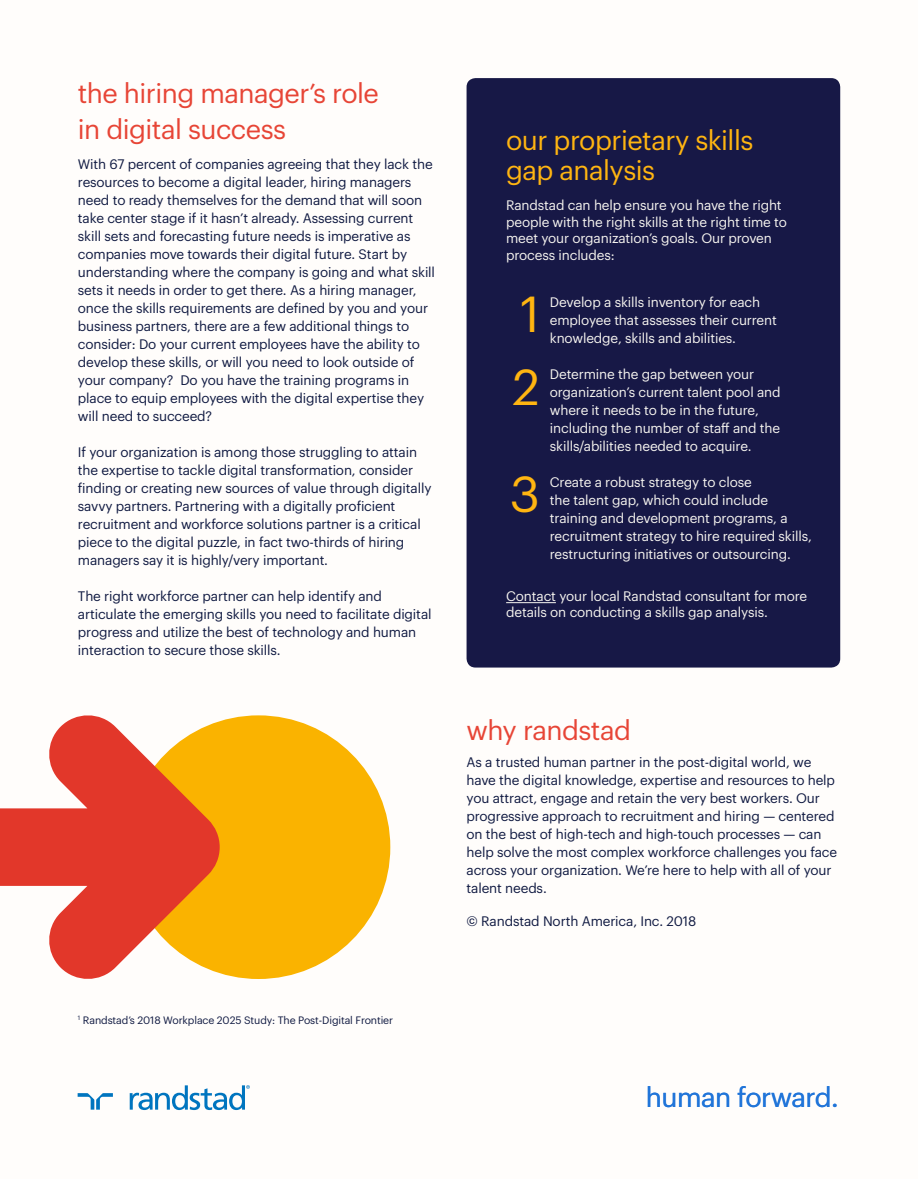
<style>
.page{position:relative;width:918px;height:1188px;background:#fff}
.page>*{position:absolute;margin:0;border:0;box-sizing:border-box;transform-origin:0 0}
.t1{font:49.5px/73.1px "Graphik";color:#ffb511}
.t2{font:27px/36px "Graphik";letter-spacing:-.02em;color:#e74536}
.t3{font:27px/30px "Graphik";letter-spacing:-.02em;color:#ffb511}
.t4{font:27px "Graphik";letter-spacing:-.02em;color:#2175d9}
.t5{font:13.5px/18px "Graphik";letter-spacing:-.01em;color:#0f1941}
.t6{font:13.5px/18px "Graphik";letter-spacing:-.01em;color:#f7f5f0}
.t7{font:10.5px "Graphik";letter-spacing:-.01em;color:#0f1941}
</style>
<div class="page">
<div style="left:0;top:0;width:918px;height:1178px;background:#fffdfb"></div>
<div style="left:127px;top:715px;width:263px;height:264px;background:#fab300;border-radius:50%"></div>
<svg style="left:0;top:715px;width:220px;height:264px;fill:#e2372a"></svg>
<svg style="left:78px;top:1093px;width:35px;height:17px"></svg>
<svg style="left:130px;top:1085px;width:120px;height:25px"></svg>
<div style="left:467px;top:78px;width:373px;height:590px;background:#171846;border-radius:9px"></div>
<hr style="left:506px;top:602px;width:50px;height:1px;background:#f7f5f0">
<h2 class="t2" style="left:78px;top:73px;width:302px">the hiring manager’s role in digital success</h2>
<p class="t5" style="left:78px;top:154px;width:359px">With 67 percent of companies agreeing that they lack the resources to become a digital leader, hiring managers need to ready themselves for the demand that will soon take center stage if it hasn’t already. Assessing current skill sets and forecasting future needs is imperative as companies move towards their digital future. Start by understanding where the company is going and what skill sets it needs in order to get there. As a hiring manager, once the skills requirements are defined by you and your business partners, there are a few additional things to consider: Do your current employees have the ability to develop these skills, or will you need to look outside of your company? Do you have the training programs in place to equip employees with the digital expertise they will need to succeed?</p>
<p class="t5" style="left:78px;top:442px;width:355px">If your organization is among those struggling to attain the expertise to tackle digital transformation, consider finding or creating new sources of value through digitally savvy partners. Partnering with a digitally proficient recruitment and workforce solutions partner is a critical piece to the digital puzzle, in fact two-thirds of hiring managers say it is highly/very important.</p>
<p class="t5" style="left:78px;top:586px;width:355px">The right workforce partner can help identify and articulate the emerging skills you need to facilitate digital progress and utilize the best of technology and human interaction to secure those skills.</p>
<h2 class="t3" style="left:506px;top:123px;width:249px">our proprietary skills gap analysis</h2>
<p class="t6" style="left:506px;top:196px;width:282px;line-height:16.5px">Randstad can help ensure you have the right people with the right skills at the right time to meet your organization’s goals. Our proven process includes:</p>
<h1 class="t1" style="left:513px;top:274px;width:29px">1<br>2</h1>
<h1 class="t1" style="left:510px;top:454px;width:31px">3</h1>
<p class="t6" style="left:550px;top:292px;width:229px">Develop a skills inventory for each employee that assesses their current knowledge, skills and abilities.</p>
<p class="t6" style="left:550px;top:364px;width:232px">Determine the gap between your organization’s current talent pool and where it needs to be in the future, including the number of staff and the skills/abilities needed to acquire.</p>
<p class="t6" style="left:550px;top:472px;width:264px">Create a robust strategy to close<br>the talent gap, which could include training and development programs, a recruitment strategy to hire required skills, restructuring initiatives or outsourcing.</p>
<p class="t6" style="left:506px;top:587px;width:303px;line-height:16.5px">Contact your local Randstad consultant for more details on conducting a skills gap analysis.</p>
<h2 class="t2" style="left:467px;top:710px;width:166px">why randstad</h2>
<p class="t5" style="left:467px;top:752px;width:372px">As a trusted human partner in the post-digital world, we have the digital knowledge, expertise and resources to help you attract, engage and retain the very best workers. Our progressive approach to recruitment and hiring — centered on the best of high-tech and high-touch processes — can help solve the most complex workforce challenges you face across your organization. We’re here to help with all of your talent needs.</p>
<p class="t5" style="left:467px;top:911px;width:231px">© Randstad North America, Inc. 2018</p>
<p class="t7" style="left:78px;top:1012px;width:317px"><sup>1</sup> Randstad’s 2018 Workplace 2025 Study: The Post-Digital Frontier</p>
<h2 class="t4" style="left:646px;top:1077px;width:194px">human forward.</h2>
</div>
